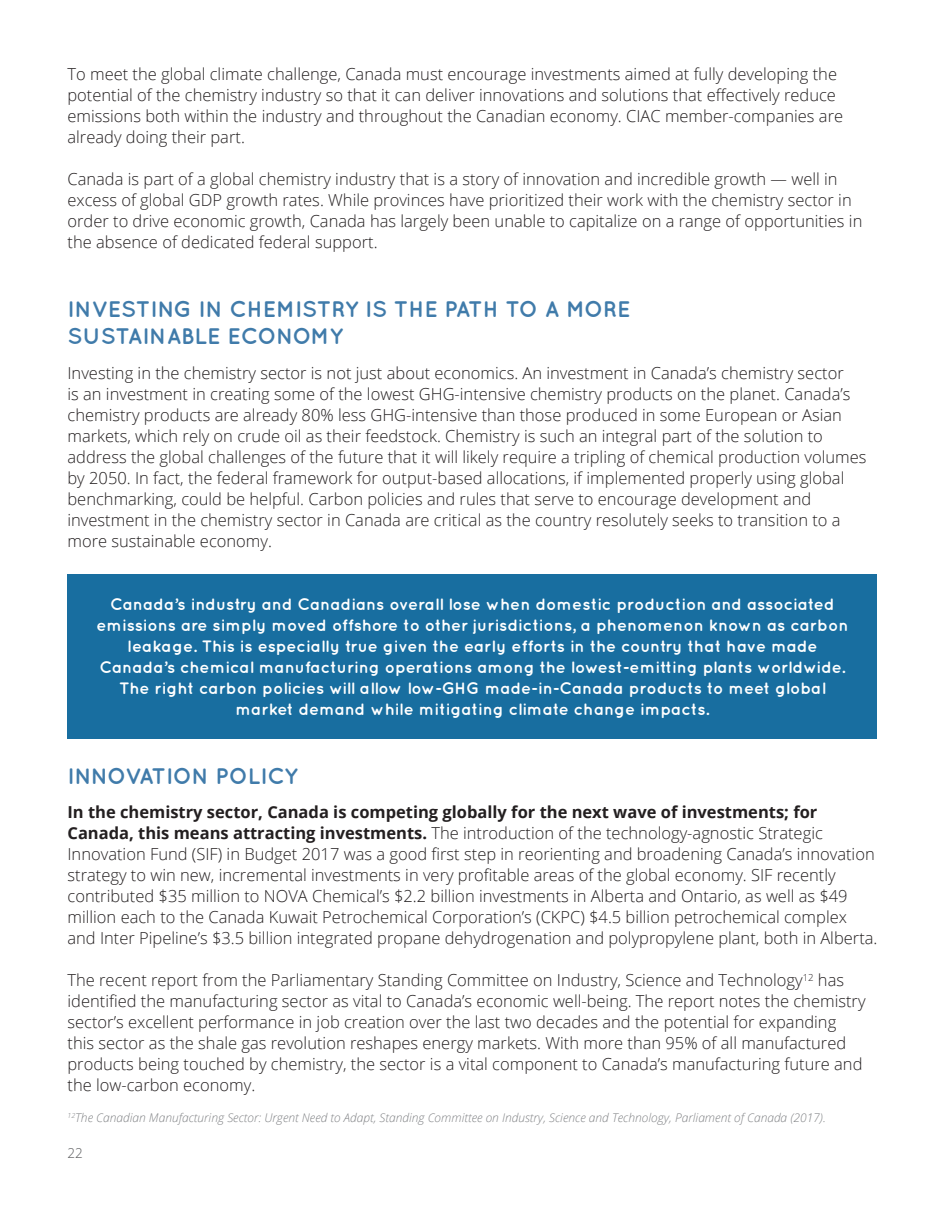
<style>
.page{position:relative;width:945px;height:1215px;background:#fff}
.page>*{position:absolute;margin:0;border:0;box-sizing:border-box;transform-origin:0 0}
.t1{font:700 22.5px/27px "Quicksand";color:#407baa}
.t2{font:300 16.5px/21px "Open Sans";color:#231f20}
.Highlighted_Text{font:700 16.5px/21px "Quicksand";color:#fff;text-align:center}
.t3{font:300 13.5px "Open Sans";color:#57585a}
.t4{font:italic 300 12px "Open Sans";color:#808285}
.s1{font-weight:700}
</style>
<div class="page">
<div style="left:68px;top:575px;width:810px;height:164px;background:#186ea0"></div>
<p class="t2" style="left:68px;top:63px;width:777px">To meet the global climate challenge, Canada must encourage investments aimed at fully developing the potential of the chemistry industry so that it can deliver innovations and solutions that effectively reduce emissions both within the industry and throughout the Canadian economy. CIAC member-companies are already doing their part.</p>
<p class="t2" style="left:68px;top:168px;width:796px">Canada is part of a global chemistry industry that is a story of innovation and incredible growth — well in excess of global GDP growth rates. While provinces have prioritized their work with the chemistry sector in order to drive economic growth, Canada has largely been unable to capitalize on a range of opportunities in the absence of dedicated federal support.</p>
<h2 class="t1" style="left:68px;top:295px;width:565px">INVESTING IN CHEMISTRY IS THE PATH TO A MORE<br>SUSTAINABLE ECONOMY</h2>
<p class="t2" style="left:68px;top:362px;width:800px">Investing in the chemistry sector is not just about economics. An investment in Canada’s chemistry sector<br>is an investment in creating some of the lowest GHG-intensive chemistry products on the planet. Canada’s chemistry products are already 80% less GHG-intensive than those produced in some European or Asian markets, which rely on crude oil as their feedstock. Chemistry is such an integral part of the solution to address the global challenges of the future that it will likely require a tripling of chemical production volumes by 2050. In fact, the federal framework for output-based allocations, if implemented properly using global benchmarking, could be helpful. Carbon policies and rules that serve to encourage development and investment in the chemistry sector in Canada are critical as the country resolutely seeks to transition to a more sustainable economy.</p>
<p class="Highlighted_Text" style="left:96px;top:594px;width:754px">Canada’s industry and Canadians overall lose when domestic production and associated emissions are simply moved offshore to other jurisdictions, a phenomenon known as carbon leakage. This is especially true given the early efforts in the country that have made Canada’s chemical manufacturing operations among the lowest-emitting plants worldwide.<br>The right carbon policies will allow low-GHG made-in-Canada products to meet global market demand while mitigating climate change impacts.</p>
<h2 class="t1" style="left:68px;top:762px;width:232px">INNOVATION POLICY</h2>
<p class="t2" style="left:68px;top:801px;width:812px"><span class="s1">In the chemistry sector, Canada is competing globally for the next wave of investments; for Canada, this means attracting investments.</span> The introduction of the technology-agnostic Strategic Innovation Fund (SIF) in Budget 2017 was a good first step in reorienting and broadening Canada’s innovation strategy to win new, incremental investments in very profitable areas of the global economy. SIF recently contributed $35 million to NOVA Chemical’s $2.2 billion investments in Alberta and Ontario, as well as $49 million each to the Canada Kuwait Petrochemical Corporation’s (CKPC) $4.5 billion petrochemical complex and Inter Pipeline’s $3.5 billion integrated propane dehydrogenation and polypropylene plant, both in Alberta.</p>
<p class="t2" style="left:68px;top:969px;width:800px">The recent report from the Parliamentary Standing Committee on Industry, Science and Technology<sup>12</sup> has identified the manufacturing sector as vital to Canada’s economic well-being. The report notes the chemistry sector’s excellent performance in job creation over the last two decades and the potential for expanding this sector as the shale gas revolution reshapes energy markets. With more than 95% of all manufactured products being touched by chemistry, the sector is a vital component to Canada’s manufacturing future and the low-carbon economy.</p>
<p class="t4" style="left:68px;top:1109px;width:760px"><sup>12</sup>The Canadian Manufacturing Sector: Urgent Need to Adapt, Standing Committee on Industry, Science and Technology, Parliament of Canada (2017).</p>
<p class="t3" style="left:68px;top:1144px;width:17px">22</p>
</div>
